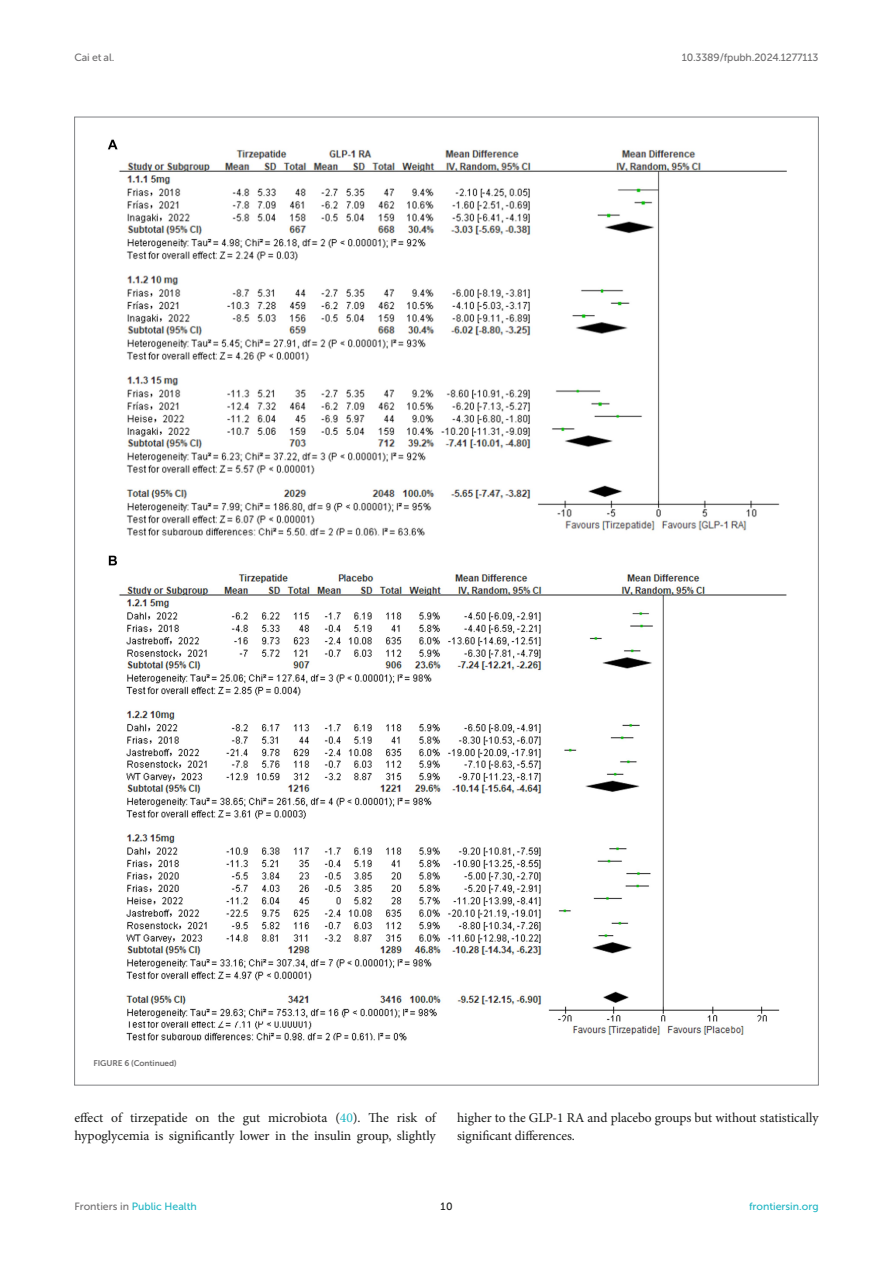
<style>
.page{position:relative;width:893px;height:1263px;background:#fff}
.page>*{position:absolute;margin:0;border:0;box-sizing:border-box;transform-origin:0 0}
.TEXT{font:13.5px/18px "Minion Pro";letter-spacing:-.005em;color:#1b1c1b}
.t1{font:10.5px "Museo Sans 500";color:#1db5c3}
.t2{font:10.5px "Museo Sans 500";letter-spacing:-.015em;color:#706f70}
.t3{font:10.5px "Museo Sans 500";color:#1b1c1b}
.FIG{font:8.25px "Museo Sans 700";letter-spacing:-.01em;color:#706f70}
.s1{color:#1db5c3}
.s2{color:#706f70}
</style>
<div class="page">
<img style="left:107px;top:139px;width:680px;height:902px">
<p class="t2" style="left:74px;top:51px;width:41px">Cai et al.</p>
<p class="t2" style="left:682px;top:51px;width:138px">10.3389/fpubh.2024.1277113</p>
<p class="FIG" style="left:94px;top:1059px;width:85px">FIGURE 6 (Continued)</p>
<p class="TEXT" style="left:74px;top:1109px;width:363px">effect of tirzepatide on the gut microbiota (<span class="s1">40</span>). The risk of hypoglycemia is significantly lower in the insulin group, slightly</p>
<p class="TEXT" style="left:457px;top:1109px;width:363px">higher to the GLP-1 RA and placebo groups but without statistically significant differences.</p>
<p class="t1" style="left:74px;top:1200px;width:124px"><span class="s2">Frontiers in</span> Public Health</p>
<p class="t3" style="left:440px;top:1200px;width:14px">10</p>
<p class="t1" style="left:749px;top:1200px;width:71px">frontiersin.org</p>
</div>
